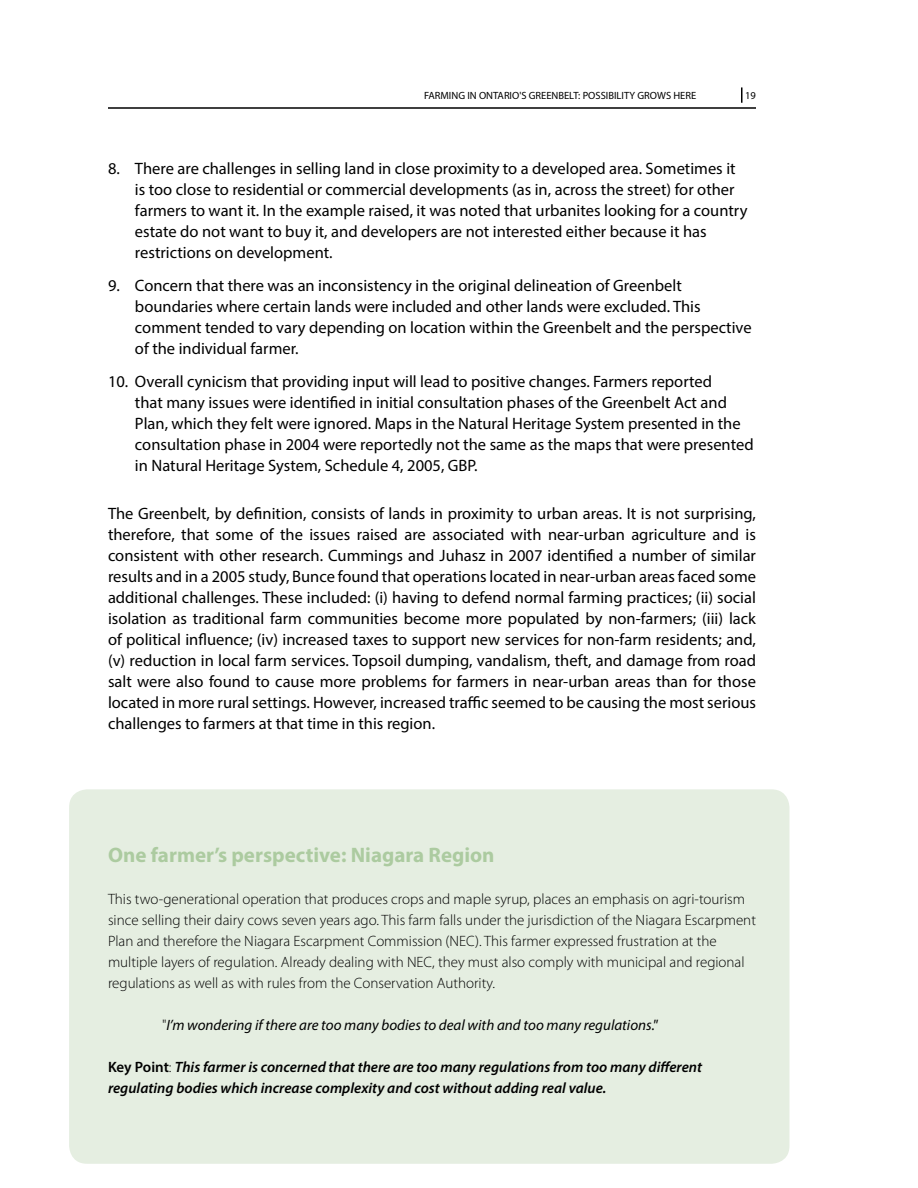
<style>
.page{position:relative;width:918px;height:1188px;background:#fff}
.page>*{position:absolute;margin:0;border:0;box-sizing:border-box;transform-origin:0 0}
.t1{font:700 21px "Myriad Pro";color:#accba0}
.t2{font:16.5px/21px "Myriad Pro";color:#000}
.t3{font:300 15px/21px "Myriad Pro";color:#000}
.t4{font:italic 600 15px/21px "Myriad Pro";color:#000}
.t5{font:italic 15px "Myriad Pro";color:#000}
.t6{font:10.5px "Myriad Pro";color:#000}
.s1{font-weight:300;font-style:normal}
.s2{font-style:normal}
</style>
<div class="page">
<hr style="left:108px;top:107px;width:648px;height:2px;background:#000">
<svg style="left:741px;top:87px;width:1px;height:16px"></svg>
<div style="left:69px;top:789px;width:720px;height:375px;background:#e5eee1;border-radius:18px"></div>
<p class="t6" style="left:424px;top:89px;width:274px">FARMING IN ONTARIO'S GREENBELT: POSSIBILITY GROWS HERE</p>
<p class="t6" style="left:745px;top:89px;width:12px">19</p>
<p class="t2" style="left:135px;top:158px;width:614px;text-indent:-27px">8. There are challenges in selling land in close proximity to a developed area. Sometimes it is too close to residential or commercial developments (as in, across the street) for other farmers to want it. In the example raised, it was noted that urbanites looking for a country estate do not want to buy it, and developers are not interested either because it has restrictions on development.</p>
<p class="t2" style="left:135px;top:275px;width:618px;text-indent:-27px">9. Concern that there was an inconsistency in the original delineation of Greenbelt boundaries where certain lands were included and other lands were excluded. This comment tended to vary depending on location within the Greenbelt and the perspective of the individual farmer.</p>
<p class="t2" style="left:135px;top:371px;width:620px;text-indent:-27px">10. Overall cynicism that providing input will lead to positive changes. Farmers reported<br>that many issues were identified in initial consultation phases of the Greenbelt Act and Plan, which they felt were ignored. Maps in the Natural Heritage System presented in the consultation phase in 2004 were reportedly not the same as the maps that were presented in Natural Heritage System, Schedule 4, 2005, GBP.</p>
<p class="t2" style="left:108px;top:503px;width:650px;text-align:justify">The Greenbelt, by definition, consists of lands in proximity to urban areas. It is not surprising, therefore, that some of the issues raised are associated with near-urban agriculture and is consistent with other research. Cummings and Juhasz in 2007 identified a number of similar results and in a 2005 study, Bunce found that operations located in near-urban areas faced some additional challenges. These included: (i) having to defend normal farming practices; (ii) social isolation as traditional farm communities become more populated by non-farmers; (iii) lack of political influence; (iv) increased taxes to support new services for non-farm residents; and, (v) reduction in local farm services. Topsoil dumping, vandalism, theft, and damage from road salt were also found to cause more problems for farmers in near-urban areas than for those located in more rural settings. However, increased traffic seemed to be causing the most serious challenges to farmers at that time in this region.</p>
<p class="t1" style="left:108px;top:841px;width:388px">One farmer’s perspective: Niagara Region</p>
<p class="t3" style="left:108px;top:888px;width:649px">This two-generational operation that produces crops and maple syrup, places an emphasis on agri-tourism since selling their dairy cows seven years ago. This farm falls under the jurisdiction of the Niagara Escarpment Plan and therefore the Niagara Escarpment Commission (NEC). This farmer expressed frustration at the multiple layers of regulation. Already dealing with NEC, they must also comply with municipal and regional regulations as well as with rules from the Conservation Authority.</p>
<p class="t5" style="left:162px;top:1016px;width:497px"><span class="s1">"</span>I’m wondering if there are too many bodies to deal with and too many regulations."</p>
<p class="t4" style="left:108px;top:1056px;width:596px"><span class="s2">Key Point</span><span class="s1">:</span> This farmer is concerned that there are too many regulations from too many different regulating bodies which increase complexity and cost without adding real value.</p>
</div>
